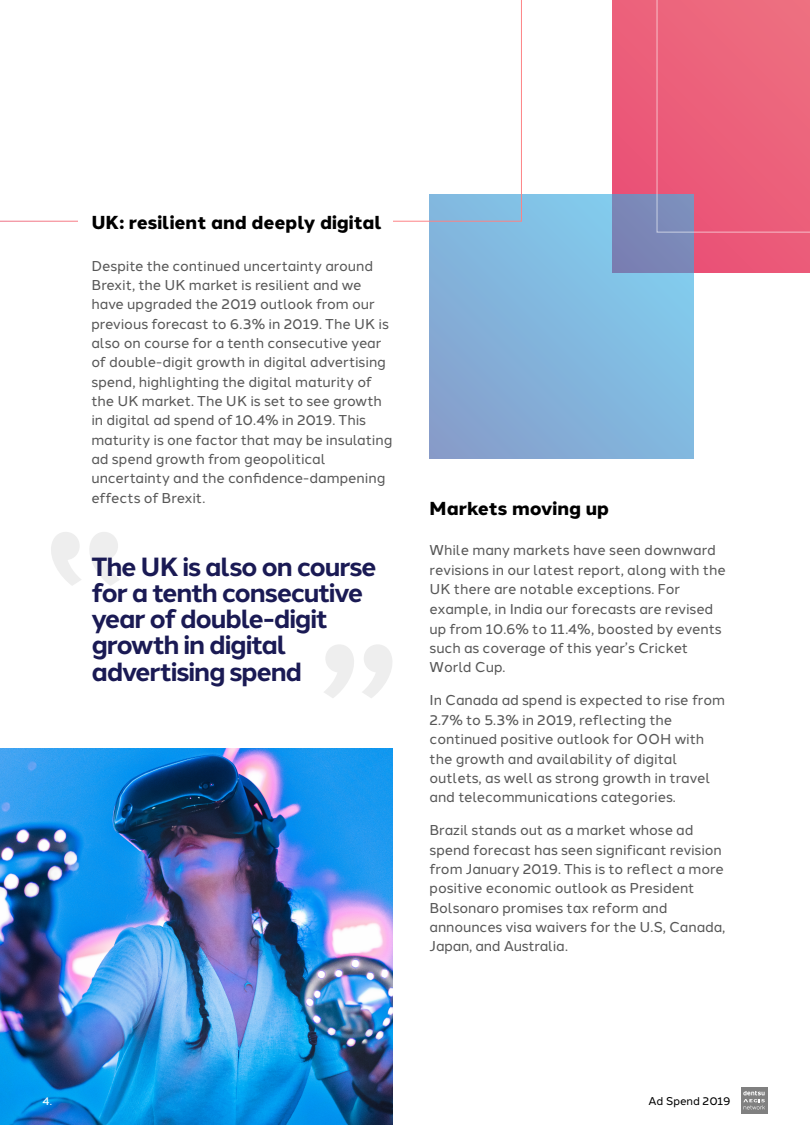
<style>
.page{position:relative;width:810px;height:1125px;background:#fff}
.page>*{position:absolute;margin:0;border:0;box-sizing:border-box;transform-origin:0 0}
.t1{font:700 26.25px/26.2px "Halcom";letter-spacing:-.05em;color:#1a1a54}
.t2{font:800 18.75px "Halcom";color:#000}
.t3{font:14.25px/19.4px "Halcom";letter-spacing:-.01em;color:#575757}
.t4{font:11.25px "Halcom";letter-spacing:-.01em;color:#000}
.t5{font:11.25px "Halcom";color:#fff}
</style>
<div class="page">
<div style="left:613px;top:0;width:197px;height:273px;background:#eb5979"></div>
<svg style="left:324px;top:644px;width:68px;height:54px"></svg>
<svg style="left:51px;top:532px;width:69px;height:54px"></svg>
<svg style="left:430px;top:194px;width:264px;height:264px;background:#82b2da"></svg>
<img style="left:0;top:749px;width:392px;height:376px">
<svg style="left:657px;top:0;width:153px;height:233px"></svg>
<div style="left:741px;top:1087px;width:26px;height:27px;background:#808080"></div>
<svg style="left:743px;top:1091px;width:22px;height:19px"></svg>
<svg style="left:0;top:0;width:522px;height:222px"></svg>
<div style="left:78px;top:203px;width:314px;height:37px;background:#fff"></div>
<h2 class="t2" style="left:91px;top:207px;width:292px">UK: resilient and deeply digital</h2>
<p class="t3" style="left:91px;top:254px;width:303px">Despite the continued uncertainty around Brexit, the UK market is resilient and we have upgraded the 2019 outlook from our previous forecast to 6.3% in 2019. The UK is also on course for a tenth consecutive year of double-digit growth in digital advertising spend, highlighting the digital maturity of the UK market. The UK is set to see growth in digital ad spend of 10.4% in 2019. This maturity is one factor that may be insulating ad spend growth from geopolitical uncertainty and the confidence-dampening effects of Brexit.</p>
<h1 class="t1" style="left:91px;top:551px;width:287px">The UK is also on course for a tenth consecutive year of double-digit growth in digital advertising spend</h1>
<h2 class="t2" style="left:430px;top:493px;width:181px">Markets moving up</h2>
<p class="t3" style="left:430px;top:539px;width:298px">While many markets have seen downward revisions in our latest report, along with the UK there are notable exceptions. For example, in India our forecasts are revised up from 10.6% to 11.4%, boosted by events such as coverage of this year’s Cricket World Cup.</p>
<p class="t3" style="left:430px;top:689px;width:297px">In Canada ad spend is expected to rise from 2.7% to 5.3% in 2019, reflecting the continued positive outlook for OOH with the growth and availability of digital outlets, as well as strong growth in travel and telecommunications categories.</p>
<p class="t3" style="left:430px;top:819px;width:297px">Brazil stands out as a market whose ad spend forecast has seen significant revision from January 2019. This is to reflect a more positive economic outlook as President Bolsonaro promises tax reform and announces visa waivers for the U.S, Canada, Japan, and Australia.</p>
<p class="t5" style="left:43px;top:1092px;width:11px">4.</p>
<p class="t4" style="left:649px;top:1092px;width:84px">Ad Spend 2019</p>
</div>
